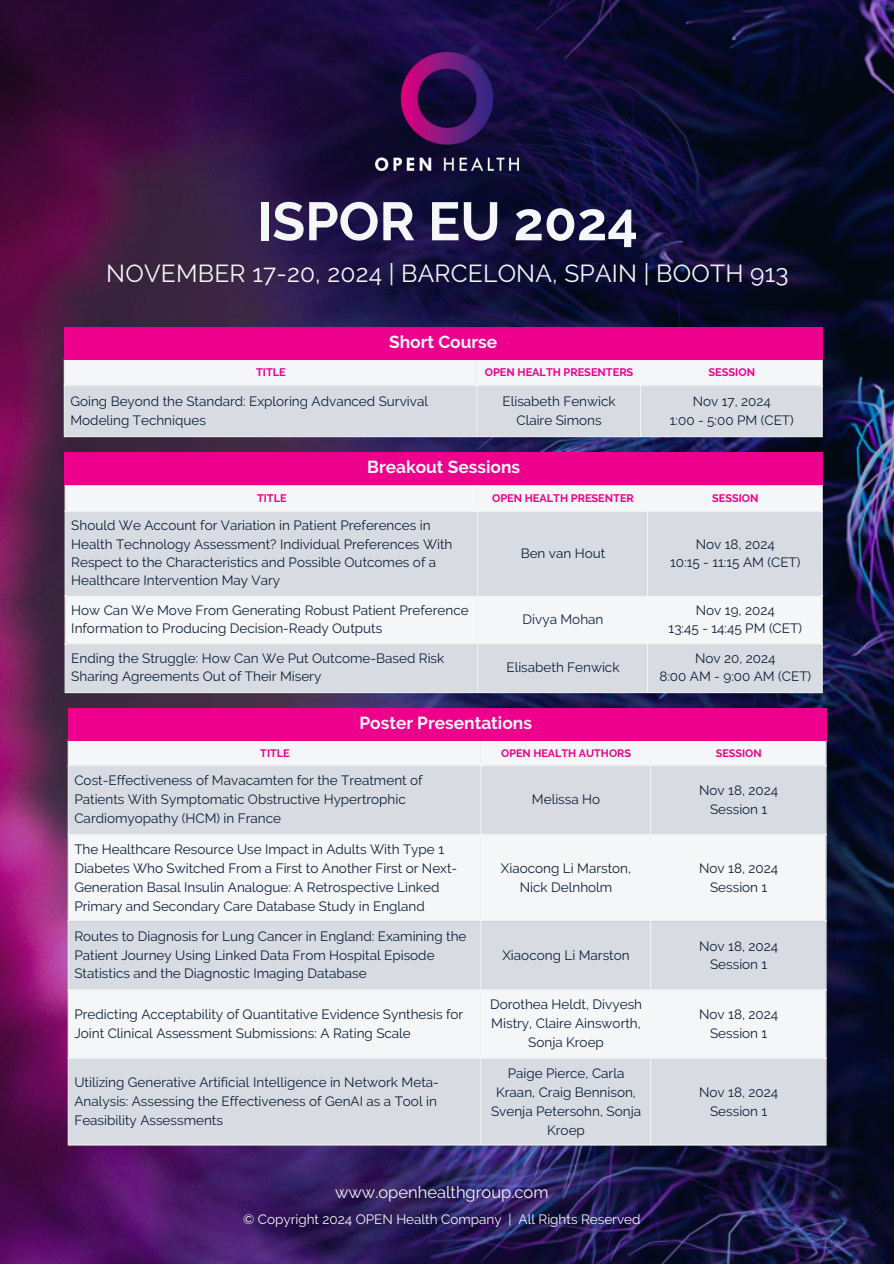
<style>
.page{position:relative;width:894px;height:1264px;background:#fff}
.page>*{position:absolute;margin:0;border:0;box-sizing:border-box;transform-origin:0 0}
.t1{font:700 53.7px "Raleway";color:#f5f6f7}
.t2{font:24.6px "Raleway";letter-spacing:.01em;color:#f5f6f7}
.t3{font:700 17.4px "Raleway";color:#f5f6f7}
.t4{font:16.5px "Raleway";color:#f5f6f7}
.t5{font:13.5px/18.9px "Raleway";color:#0d213a}
.t6{font:13.5px "Raleway";color:#f5f6f7}
.t7{font:700 10.95px "Raleway";color:#ec008c}
.t8{font:700 10.8px "Raleway";color:#ec008c}
</style>
<div class="page">
<img style="left:0;top:0;width:893px;height:1263px">
<svg style="left:65px;top:360px;width:756px;height:76px"></svg>
<hr style="left:64px;top:360px;width:1px;height:76px;background:#f5f6f7">
<hr style="left:476px;top:360px;width:1px;height:76px;background:#f5f6f7">
<hr style="left:639px;top:360px;width:2px;height:76px;background:#f5f6f7">
<hr style="left:821px;top:360px;width:1px;height:76px;background:#f5f6f7">
<hr style="left:64px;top:359px;width:758px;height:1px;background:#f5f6f7">
<hr style="left:64px;top:385px;width:758px;height:1px;background:#f5f6f7">
<hr style="left:64px;top:436px;width:758px;height:1px;background:#f5f6f7">
<img style="left:376px;top:52px;width:142px;height:119px">
<div style="left:64px;top:327px;width:758px;height:32px;background:#ec008c"></div>
<div style="left:66px;top:485px;width:755px;height:26px;background:#f5f6f7"></div>
<svg style="left:66px;top:512px;width:755px;height:180px;fill:#d8dbe1"></svg>
<hr style="left:65px;top:485px;width:1px;height:207px;background:#f5f6f7">
<hr style="left:477px;top:485px;width:1px;height:207px;background:#f5f6f7">
<hr style="left:646px;top:485px;width:1px;height:207px;background:#f5f6f7">
<hr style="left:821px;top:485px;width:1px;height:207px;background:#f5f6f7">
<hr style="left:65px;top:484px;width:757px;height:1px;background:#f5f6f7">
<hr style="left:65px;top:511px;width:757px;height:1px;background:#f5f6f7">
<hr style="left:65px;top:595px;width:757px;height:1px;background:#f5f6f7">
<hr style="left:65px;top:643px;width:757px;height:1px;background:#f5f6f7">
<hr style="left:65px;top:692px;width:757px;height:1px;background:#f5f6f7">
<div style="left:65px;top:452px;width:757px;height:32px;background:#ec008c"></div>
<div style="left:69px;top:740px;width:756px;height:25px;background:#f5f6f7"></div>
<svg style="left:69px;top:766px;width:756px;height:378px;fill:#d8dbe1"></svg>
<hr style="left:68px;top:740px;width:1px;height:404px;background:#f5f6f7">
<hr style="left:480px;top:740px;width:1px;height:404px;background:#f5f6f7">
<hr style="left:649px;top:740px;width:2px;height:404px;background:#f5f6f7">
<hr style="left:825px;top:740px;width:1px;height:404px;background:#f5f6f7">
<hr style="left:68px;top:765px;width:758px;height:1px;background:#f5f6f7">
<hr style="left:68px;top:833px;width:758px;height:1px;background:#f5f6f7">
<hr style="left:68px;top:920px;width:758px;height:1px;background:#f5f6f7">
<hr style="left:68px;top:989px;width:758px;height:1px;background:#f5f6f7">
<hr style="left:68px;top:1057px;width:758px;height:1px;background:#f5f6f7">
<hr style="left:68px;top:1144px;width:758px;height:1px;background:#f5f6f7">
<div style="left:68px;top:707px;width:758px;height:33px;background:#ec008c"></div>
<p class="t1" style="left:257px;top:190px;width:382px">ISPOR EU 2024</p>
<p class="t2" style="left:106px;top:259px;width:683px">NOVEMBER 17-20, 2024 | BARCELONA, SPAIN | BOOTH 913</p>
<p class="t3" style="left:389px;top:332px;width:109px">Short Course</p>
<p class="t7" style="left:256px;top:366px;width:31px">TITLE</p>
<h1 class="t7" style="left:484px;top:366px;width:150px">OPEN HEALTH PRESENTERS</h1>
<h2 class="t7" style="left:708px;top:366px;width:48px">SESSION</h2>
<h3 class="t5" style="left:70px;top:392px;width:359px;line-height:18.3px">Going Beyond the Standard: Exploring Advanced Survival<br>Modeling Techniques</h3>
<p class="t5" style="left:502px;top:392px;width:114px">Elisabeth Fenwick</p>
<p class="t5" style="left:692px;top:392px;width:80px">Nov 17, 2024</p>
<p class="t5" style="left:669px;top:410px;width:125px">1:00 - 5:00 PM (CET)</p>
<p class="t5" style="left:516px;top:410px;width:87px">Claire Simons</p>
<p class="t3" style="left:367px;top:457px;width:154px">Breakout Sessions</p>
<p class="t7" style="left:257px;top:492px;width:31px">TITLE</p>
<p class="t7" style="left:492px;top:492px;width:143px">OPEN HEALTH PRESENTER</p>
<p class="t7" style="left:711px;top:492px;width:48px">SESSION</p>
<p class="t5" style="left:71px;top:516px;width:382px;line-height:18.3px">Should We Account for Variation in Patient Preferences in Health Technology Assessment? Individual Preferences With Respect to the Characteristics and Possible Outcomes of a Healthcare Intervention May Vary</p>
<p class="t5" style="left:695px;top:534px;width:80px">Nov 18, 2024</p>
<p class="t5" style="left:670px;top:552px;width:132px">10:15 - 11:15 AM (CET)</p>
<p class="t5" style="left:520px;top:543px;width:86px">Ben van Hout</p>
<p class="t5" style="left:71px;top:601px;width:399px;line-height:18.3px">How Can We Move From Generating Robust Patient Preference<br>Information to Producing Decision-Ready Outputs</p>
<p class="t5" style="left:522px;top:609px;width:82px">Divya Mohan</p>
<p class="t5" style="left:71px;top:649px;width:374px;line-height:18.3px">Ending the Struggle: How Can We Put Outcome-Based Risk<br>Sharing Agreements Out of Their Misery</p>
<p class="t5" style="left:506px;top:658px;width:114px">Elisabeth Fenwick</p>
<p class="t3" style="left:359px;top:712px;width:174px">Poster Presentations</p>
<p class="t5" style="left:695px;top:600px;width:80px">Nov 19, 2024</p>
<p class="t5" style="left:668px;top:618px;width:135px">13:45 - 14:45 PM (CET)</p>
<p class="t5" style="left:694px;top:649px;width:82px">Nov 20, 2024</p>
<h3 class="t5" style="left:659px;top:667px;width:153px">8:00 AM - 9:00 AM (CET)</h3>
<p class="t8" style="left:260px;top:746px;width:31px">TITLE</p>
<p class="t8" style="left:501px;top:746px;width:131px">OPEN HEALTH AUTHORS</p>
<p class="t8" style="left:715px;top:746px;width:47px">SESSION</p>
<p class="t5" style="left:74px;top:771px;width:350px">Cost-Effectiveness of Mavacamten for the Treatment of<br>Patients With Symptomatic Obstructive Hypertrophic<br>Cardiomyopathy (HCM) in France</p>
<p class="t5" style="left:699px;top:781px;width:81px">Nov 18, 2024</p>
<p class="t5" style="left:709px;top:800px;width:59px">Session 1</p>
<p class="t5" style="left:531px;top:790px;width:70px">Melissa Ho</p>
<p class="t5" style="left:74px;top:839px;width:384px">The Healthcare Resource Use Impact in Adults With Type 1<br>Diabetes Who Switched From a First to Another First or Next-Generation Basal Insulin Analogue: A Retrospective Linked Primary and Secondary Care Database Study in England</p>
<p class="t5" style="left:74px;top:926px;width:393px">Routes to Diagnosis for Lung Cancer in England: Examining the<br>Patient Journey Using Linked Data From Hospital Episode<br>Statistics and the Diagnostic Imaging Database</p>
<p class="t5" style="left:501px;top:858px;width:132px">Xiaocong Li Marston,</p>
<p class="t5" style="left:519px;top:877px;width:94px">Nick Delnholm</p>
<p class="t5" style="left:502px;top:945px;width:129px">Xiaocong Li Marston</p>
<p class="t5" style="left:699px;top:858px;width:81px">Nov 18, 2024</p>
<p class="t5" style="left:709px;top:877px;width:59px">Session 1</p>
<p class="t5" style="left:699px;top:936px;width:81px">Nov 18, 2024</p>
<p class="t5" style="left:709px;top:955px;width:59px">Session 1</p>
<p class="t5" style="left:74px;top:1005px;width:390px">Predicting Acceptability of Quantitative Evidence Synthesis for<br>Joint Clinical Assessment Submissions: A Rating Scale</p>
<p class="t5" style="left:490px;top:995px;width:154px;text-align:center">Dorothea Heldt, Divyesh<br>Mistry, Claire Ainsworth,<br>Sonja Kroep</p>
<p class="t5" style="left:699px;top:1005px;width:81px">Nov 18, 2024</p>
<p class="t5" style="left:709px;top:1023px;width:59px">Session 1</p>
<p class="t5" style="left:74px;top:1072px;width:366px">Utilizing Generative Artificial Intelligence in Network Meta-<br>Analysis: Assessing the Effectiveness of GenAI as a Tool in<br>Feasibility Assessments</p>
<p class="t5" style="left:491px;top:1063px;width:151px;text-align:center">Paige Pierce, Carla<br>Kraan, Craig Bennison,<br>Svenja Petersohn, Sonja<br>Kroep</p>
<p class="t4" style="left:335px;top:1182px;width:215px">www.openhealthgroup.com</p>
<h3 class="t6" style="left:243px;top:1211px;width:399px">© Copyright 2024 OPEN Health Company | All Rights Reserved</h3>
<p class="t5" style="left:699px;top:1082px;width:81px">Nov 18, 2024</p>
<h4 class="t5" style="left:709px;top:1101px;width:59px">Session 1</h4>
</div>
